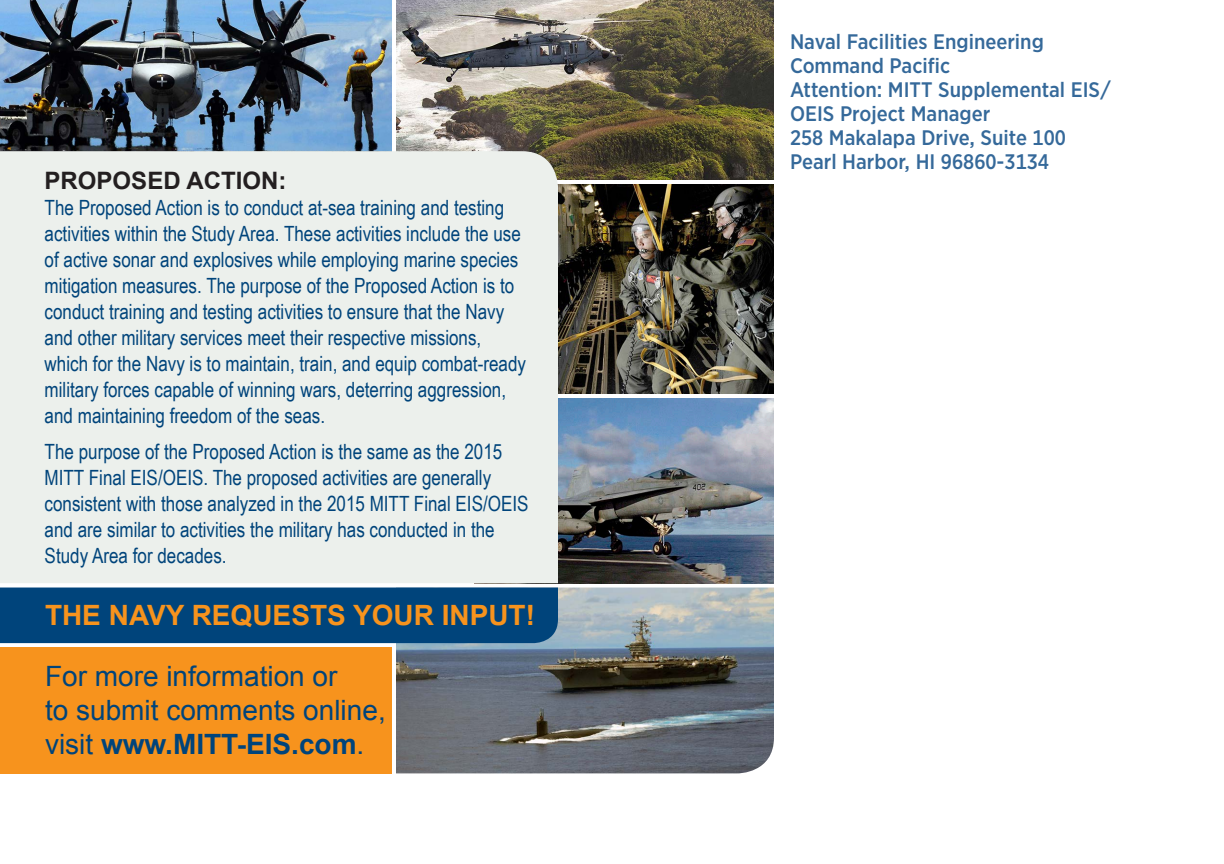
<style>
.page{position:relative;width:1224px;height:864px;background:#fff}
.page>*{position:absolute;margin:0;border:0;box-sizing:border-box;transform-origin:0 0}
.CTA{font:28px/34px "Arial";color:#00447b}
.Call_Out{font:700 28px "Arial";color:#f7931d}
.Side_bar_head{font:700 24px "Arial";color:#231f20}
.NEW_TEXT{font:21px/26px "Arial Narrow";color:#00447b}
.Return_address{font:500 21px/24px "Gotham Narrow";color:#35699a}
.s1{font-weight:700}
</style>
<div class="page">
<div style="left:0;top:647px;width:392px;height:126px;background:#f7931d"></div>
<img style="left:558px;top:398px;width:216px;height:185px">
<img style="left:558px;top:184px;width:216px;height:210px">
<img style="left:396px;top:588px;width:378px;height:185px">
<img style="left:396px;top:0;width:378px;height:180px">
<img style="left:0;top:0;width:392px;height:151px">
<div style="left:0;top:151px;width:558px;height:432px;background:#ecf0ec"></div>
<div style="left:0;top:588px;width:558px;height:55px;background:#00447b"></div>
<p class="Side_bar_head" style="left:45px;top:164px;width:243px">PROPOSED ACTION:</p>
<p class="NEW_TEXT" style="left:45px;top:194px;width:483px">The Proposed Action is to conduct at-sea training and testing activities within the Study Area. These activities include the use of active sonar and explosives while employing marine species mitigation measures. The purpose of the Proposed Action is to conduct training and testing activities to ensure that the Navy and other military services meet their respective missions, which for the Navy is to maintain, train, and equip combat-ready military forces capable of winning wars, deterring aggression, and maintaining freedom of the seas.</p>
<p class="NEW_TEXT" style="left:45px;top:438px;width:485px">The purpose of the Proposed Action is the same as the 2015<br>MITT Final EIS/OEIS. The proposed activities are generally consistent with those analyzed in the 2015 MITT Final EIS/OEIS and are similar to activities the military has conducted in the Study Area for decades.</p>
<p class="Call_Out" style="left:45px;top:597px;width:492px">THE NAVY REQUESTS YOUR INPUT!</p>
<p class="CTA" style="left:45px;top:659px;width:342px">For more information or<br>to submit comments online, visit <span class="s1">www.MITT-EIS.com</span>.</p>
<p class="Return_address" style="left:790px;top:29px;width:255px">Naval Facilities Engineering<br>Command Pacific</p>
<p class="Return_address" style="left:790px;top:77px;width:323px">Attention: MITT Supplemental EIS/<br>OEIS Project Manager</p>
<p class="Return_address" style="left:790px;top:125px;width:278px">258 Makalapa Drive, Suite 100</p>
<p class="Return_address" style="left:790px;top:149px;width:261px">Pearl Harbor, HI 96860-3134</p>
</div>
